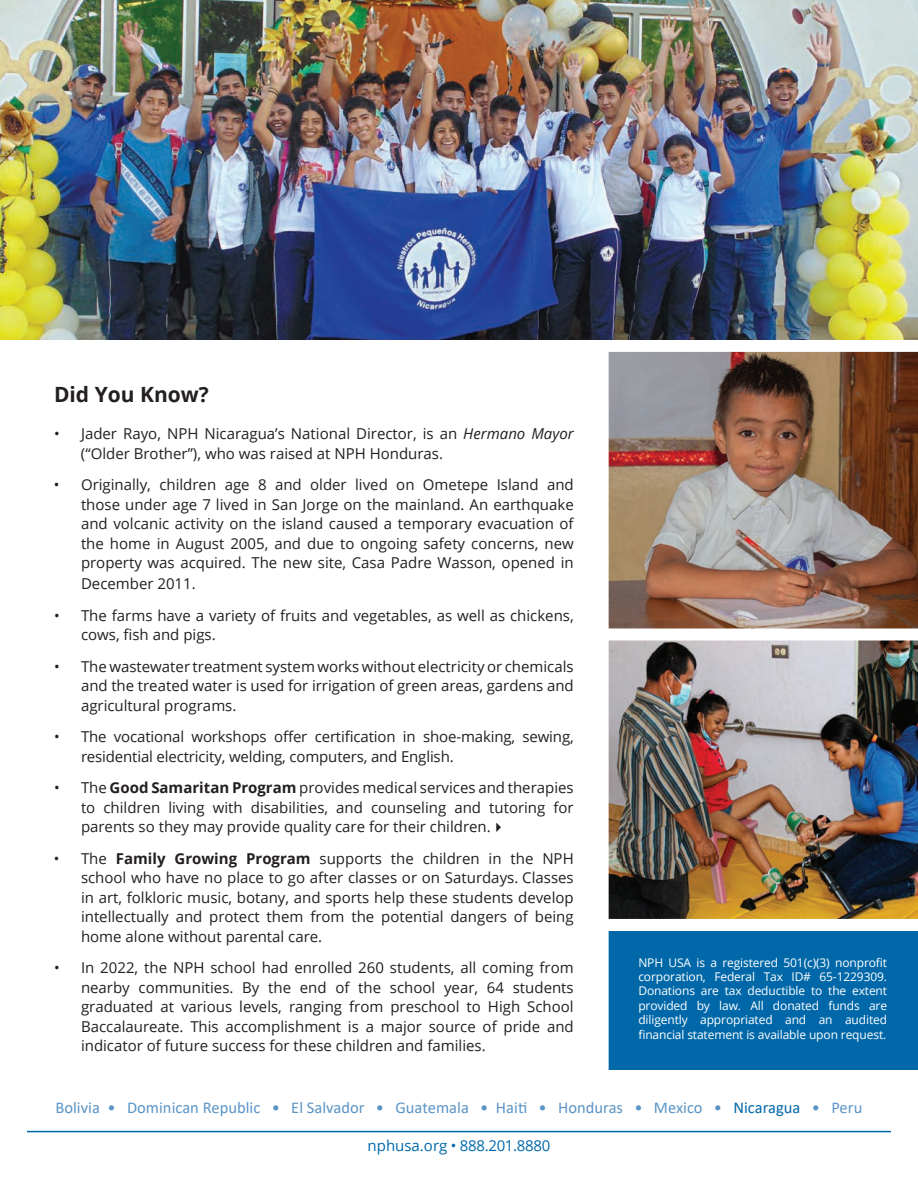
<style>
.page{position:relative;width:918px;height:1188px;background:#fff}
.page>*{position:absolute;margin:0;border:0;box-sizing:border-box;transform-origin:0 0}
.t1{font:700 21px "Open Sans";color:#231f20}
.t2{font:16.5px "Calibri";color:#5b94c6}
.t3{font:15px/19.5px "Open Sans";color:#231f20;text-align:justify}
.t4{font:15px "Open Sans";letter-spacing:-.01em;color:#0068a9}
.t5{font:12px/14.4px "Open Sans";letter-spacing:-.01em;color:#fff;text-align:justify}
.s1{font-style:italic}
.s2{font-weight:700}
.s3{color:#0068a9}
</style>
<div class="page">
<img style="left:609px;top:640px;width:309px;height:279px">
<img style="left:609px;top:352px;width:309px;height:276px">
<div style="left:608px;top:931px;width:310px;height:139px;background:#0068a9"></div>
<hr style="left:27px;top:1131px;width:864px;height:1px;background:#0068a9">
<img style="left:0;top:0;width:918px;height:340px">
<h1 class="t1" style="left:54px;top:379px;width:156px">Did You Know?</h1>
<p class="t3" style="left:81px;top:423px;width:494px;text-indent:-27px">• Jader Rayo, NPH Nicaragua’s National Director, is an <span class="s1">Hermano Mayor </span>(“Older Brother”), who was raised at NPH Honduras.</p>
<p class="t3" style="left:81px;top:474px;width:494px;text-indent:-27px">• Originally, children age 8 and older lived on Ometepe Island and those under age 7 lived in San Jorge on the mainland. An earthquake and volcanic activity on the island caused a temporary evacuation of the home in August 2005, and due to ongoing safety concerns, new property was acquired. The new site, Casa Padre Wasson, opened in</p>
<p class="t3" style="left:81px;top:573px;width:116px">December 2011.</p>
<p class="t3" style="left:81px;top:605px;width:494px;text-indent:-27px">• The farms have a variety of fruits and vegetables, as well as chickens, cows, fish and pigs.</p>
<p class="t3" style="left:81px;top:656px;width:494px;text-indent:-27px">• The wastewater treatment system works without electricity or chemicals and the treated water is used for irrigation of green areas, gardens and agricultural programs.</p>
<p class="t3" style="left:81px;top:726px;width:494px;text-indent:-27px">• The vocational workshops offer certification in shoe-making, sewing, residential electricity, welding, computers, and English.</p>
<p class="t3" style="left:81px;top:777px;width:494px;text-indent:-27px">• The <span class="s2">Good Samaritan Program</span> provides medical services and therapies to children living with disabilities, and counseling and tutoring for parents so they may provide quality care for their children.✔</p>
<p class="t3" style="left:81px;top:848px;width:494px;text-indent:-27px">• The <span class="s2">Family Growing Program</span> supports the children in the NPH school who have no place to go after classes or on Saturdays. Classes in art, folkloric music, botany, and sports help these students develop intellectually and protect them from the potential dangers of being home alone without parental care.</p>
<p class="t3" style="left:81px;top:957px;width:494px;text-indent:-27px">• In 2022, the NPH school had enrolled 260 students, all coming from nearby communities. By the end of the school year, 64 students graduated at various levels, ranging from preschool to High School Baccalaureate. This accomplishment is a major source of pride and indicator of future success for these children and families.</p>
<p class="t5" style="left:638px;top:955px;width:250px">NPH USA is a registered 501(c)(3) nonprofit corporation, Federal Tax ID# 65-1229309.<br>Donations are tax deductible to the extent provided by law. All donated funds are diligently appropriated and an audited financial statement is available upon request.</p>
<p class="t2" style="left:55px;top:1096px;width:808px">Bolivia • Dominican Republic • El Salvador • Guatemala • Haiti • Honduras • Mexico • <span class="s3">Nicaragua</span> • Peru</p>
<p class="t4" style="left:368px;top:1135px;width:184px">nphusa.org • 888.201.8880</p>
</div>
